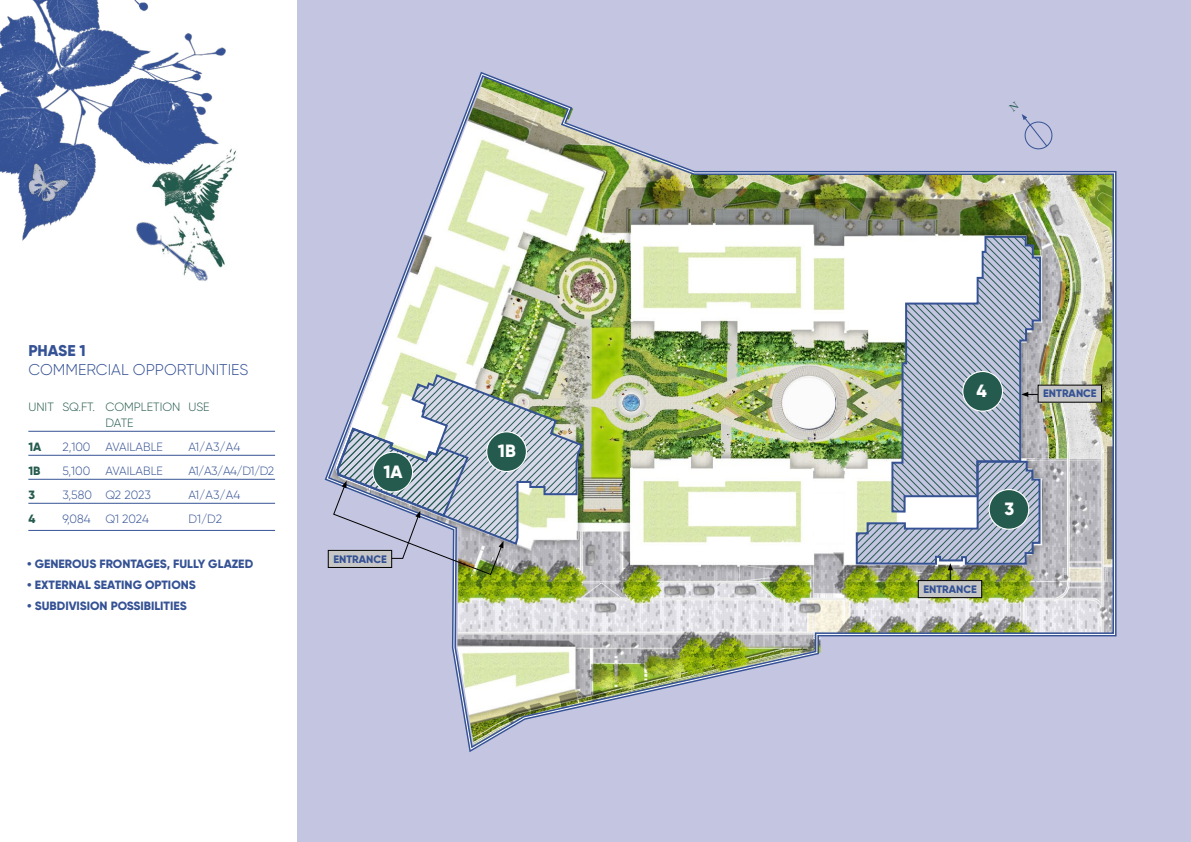
<style>
.page{position:relative;width:1191px;height:842px;background:#fff}
.page>*{position:absolute;margin:0;border:0;box-sizing:border-box;transform-origin:0 0}
.t1{font:800 17.8px "Gilroy";color:#fff}
.t2{font:300 15.6px "Gilroy";color:#355295}
.t3{font:800 15.6px "Gilroy";letter-spacing:-.005em;color:#355295}
.t4{font:300 12px "Gilroy";color:#355295}
.t5{font:800 12px "Gilroy";color:#355295}
.t6{font:300 12px/16px "Gilroy";color:#255b4e;text-align:center}
.t7{font:800 12px "Gilroy";color:#255b4e}
.t8{font:800 10.8px "Gilroy";color:#355295}
</style>
<div class="page">
<img style="left:0;top:0;width:226px;height:241px">
<div style="left:298px;top:0;width:892px;height:842px;background:#c4c5e0"></div>
<hr style="left:28px;top:431px;width:247px;height:1px;background:#355295">
<hr style="left:28px;top:455px;width:247px;height:1px;background:#355295">
<hr style="left:28px;top:479px;width:247px;height:1px;background:#355295">
<hr style="left:28px;top:503px;width:247px;height:1px;background:#355295">
<hr style="left:28px;top:530px;width:247px;height:1px;background:#355295">
<img style="left:326px;top:73px;width:789px;height:678px">
<svg style="left:335px;top:373px;width:249px;height:173px"></svg>
<img style="left:332px;top:375px;width:249px;height:201px">
<div style="left:918px;top:581px;width:63px;height:17px;background:#c6c6c6"></div>
<div style="left:917px;top:580px;width:65px;height:18px;border:1px solid #000"></div>
<div style="left:1038px;top:385px;width:63px;height:17px;background:#c6c6c6"></div>
<img style="left:854px;top:237px;width:187px;height:343px">
<img style="left:118px;top:142px;width:118px;height:99px">
<img style="left:119px;top:203px;width:106px;height:78px">
<img style="left:17px;top:159px;width:55px;height:53px">
<svg style="left:1008px;top:101px;width:45px;height:50px"></svg>
<p class="t3" style="left:28px;top:341px;width:59px">PHASE 1</p>
<p class="t2" style="left:28px;top:360px;width:222px">COMMERCIAL OPPORTUNITIES</p>
<p class="t6" style="left:28px;top:398px;width:183px">UNIT SQ.FT. COMPLETION USE<br>DATE</p>
<p class="t7" style="left:28px;top:439px;width:14px">1A</p>
<p class="t4" style="left:62px;top:439px;width:102px">2,100 AVAILABLE</p>
<p class="t4" style="left:188px;top:439px;width:53px">A1/A3/A4</p>
<p class="t7" style="left:28px;top:463px;width:14px">1B</p>
<p class="t4" style="left:62px;top:463px;width:102px">5,100 AVAILABLE</p>
<p class="t4" style="left:188px;top:463px;width:87px">A1/A3/A4/D1/D2</p>
<p class="t7" style="left:28px;top:487px;width:8px">3</p>
<p class="t4" style="left:62px;top:487px;width:90px">3,580 Q2 2023</p>
<p class="t4" style="left:188px;top:487px;width:53px">A1/A3/A4</p>
<p class="t7" style="left:28px;top:511px;width:8px">4</p>
<p class="t4" style="left:62px;top:511px;width:88px">9,084 Q1 2024</p>
<p class="t4" style="left:188px;top:511px;width:35px">D1/D2</p>
<p class="t5" style="left:27px;top:556px;width:227px">• GENEROUS FRONTAGES, FULLY GLAZED</p>
<p class="t5" style="left:27px;top:577px;width:170px">• EXTERNAL SEATING OPTIONS</p>
<p class="t5" style="left:27px;top:598px;width:161px">• SUBDIVISION POSSIBILITIES</p>
<h1 class="t1" style="left:383px;top:460px;width:21px">1A</h1>
<p class="t8" style="left:333px;top:552px;width:55px">ENTRANCE</p>
<h1 class="t1" style="left:498px;top:440px;width:19px">1B</h1>
<h1 class="t1" style="left:976px;top:380px;width:12px">4</h1>
<p class="t8" style="left:1043px;top:387px;width:55px">ENTRANCE</p>
<p class="t8" style="left:923px;top:582px;width:55px">ENTRANCE</p>
<h1 class="t1" style="left:1004px;top:498px;width:11px">3</h1>
</div>
